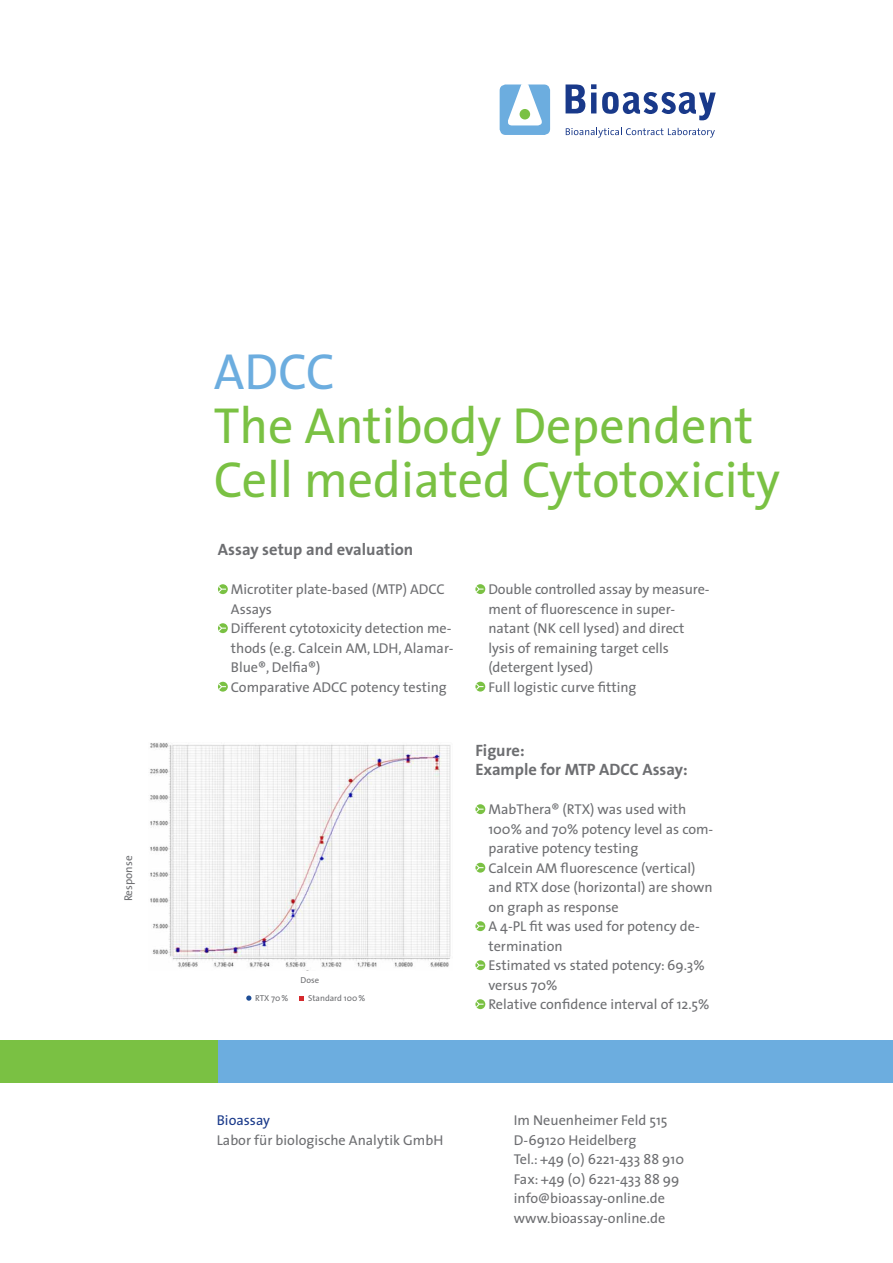
<style>
.page{position:relative;width:893px;height:1263px;background:#fff}
.page>*{position:absolute;margin:0;border:0;box-sizing:border-box;transform-origin:0 0}
.t1{font:51px/54px "The Sans";color:#7ac143}
.t2{font:51px "The Sans";color:#6caddf}
.t3{font:700 16.5px/19.5px "The Sans B7";color:#6d6e71}
.t4{font:14.25px/19.5px "The Sans";color:#6d6e71}
.t5{font:14.25px "The Sans";color:#19398a}
.t6{font:11.25px "The Sans";color:#6d6e71}
.t7{font:8.7px "The Sans";color:#6d6e71}
</style>
<div class="page">
<svg style="left:218px;top:584px;width:10px;height:10px"></svg>
<svg style="left:219px;top:586px;width:7px;height:6px"></svg>
<svg style="left:218px;top:623px;width:10px;height:10px"></svg>
<svg style="left:219px;top:625px;width:7px;height:6px"></svg>
<svg style="left:218px;top:682px;width:10px;height:10px"></svg>
<svg style="left:219px;top:683px;width:7px;height:7px"></svg>
<svg style="left:475px;top:584px;width:10px;height:10px"></svg>
<svg style="left:476px;top:586px;width:7px;height:6px"></svg>
<div style="left:475px;top:682px;width:10px;height:9px;background:#7ac143;border-radius:50%"></div>
<svg style="left:476px;top:683px;width:7px;height:7px"></svg>
<svg style="left:500px;top:85px;width:50px;height:50px"></svg>
<div style="left:520px;top:109px;width:10px;height:10px;background:#7ac143;border-radius:50%"></div>
<svg style="left:566px;top:84px;width:19px;height:29px"></svg>
<svg style="left:591px;top:84px;width:5px;height:29px"></svg>
<svg style="left:602px;top:92px;width:114px;height:28px"></svg>
<svg style="left:566px;top:128px;width:149px;height:10px"></svg>
<div style="left:0;top:1040px;width:893px;height:42px;background:#6caddf"></div>
<div style="left:0;top:1040px;width:218px;height:42px;background:#7ac143"></div>
<svg style="left:475px;top:804px;width:10px;height:10px"></svg>
<svg style="left:476px;top:806px;width:8px;height:6px"></svg>
<svg style="left:475px;top:863px;width:10px;height:10px"></svg>
<svg style="left:476px;top:864px;width:8px;height:7px"></svg>
<svg style="left:475px;top:921px;width:10px;height:10px"></svg>
<svg style="left:476px;top:923px;width:8px;height:6px"></svg>
<svg style="left:475px;top:960px;width:10px;height:10px"></svg>
<svg style="left:476px;top:962px;width:8px;height:6px"></svg>
<svg style="left:475px;top:999px;width:10px;height:10px"></svg>
<svg style="left:476px;top:1001px;width:8px;height:6px"></svg>
<img style="left:150px;top:743px;width:301px;height:225px">
<svg style="left:246px;top:995px;width:5px;height:6px"></svg>
<svg style="left:300px;top:996px;width:4px;height:5px"></svg>
<p class="t6" style="left:119px;top:901px;width:47px;rotate:-90deg">Response</p>
<h1 class="t2" style="left:214px;top:329px;width:123px">ADCC</h1>
<h1 class="t1" style="left:214px;top:397px;width:568px">The Antibody Dependent<br>Cell mediated Cytotoxicity</h1>
<p class="t3" style="left:218px;top:540px;width:197px">Assay setup and evaluation</p>
<p class="t4" style="left:231px;top:579px;width:224px">Microtiter plate-based (MTP) ADCC<br>Assays<br>Different cytotoxicity detection me&shy;thods (e.g. Calcein AM, LDH, Alamar-<br>Blue®, Delfia®)<br>Comparative ADCC potency testing</p>
<p class="t4" style="left:488px;top:579px;width:223px">Double controlled assay by measure&shy;ment of fluorescence in super&shy;natant (NK cell lysed) and direct lysis of remaining target cells (detergent lysed)<br>Full logistic curve fitting</p>
<p class="t7" style="left:301px;top:972px;width:20px">Dose</p>
<p class="t7" style="left:255px;top:990px;width:35px">RTX 70%</p>
<p class="t7" style="left:308px;top:990px;width:59px">Standard 100%</p>
<p class="t3" style="left:475px;top:741px;width:214px">Figure:<br>Example for MTP ADCC Assay:</p>
<p class="t4" style="left:488px;top:799px;width:226px">MabThera® (RTX) was used with<br>100% and 70% potency level as com&shy;parative potency testing<br>Calcein AM fluorescence (vertical) and RTX dose (horizontal) are shown on graph as response<br>A 4-PL fit was used for potency de&shy;termination<br>Estimated vs stated potency: 69.3% versus 70%<br>Relative confidence interval of 12.5%</p>
<p class="t5" style="left:217px;top:1108px;width:55px">Bioassay</p>
<p class="t4" style="left:217px;top:1130px;width:228px">Labor für biologische Analytik GmbH</p>
<p class="t4" style="left:514px;top:1110px;width:172px">Im Neuenheimer Feld 515<br>D-69120 Heidelberg<br>Tel.: +49 (0) 6221-433 88 910<br>Fax: +49 (0) 6221-433 88 99 info@bioassay-online.de www.bioassay-online.de</p>
</div>
